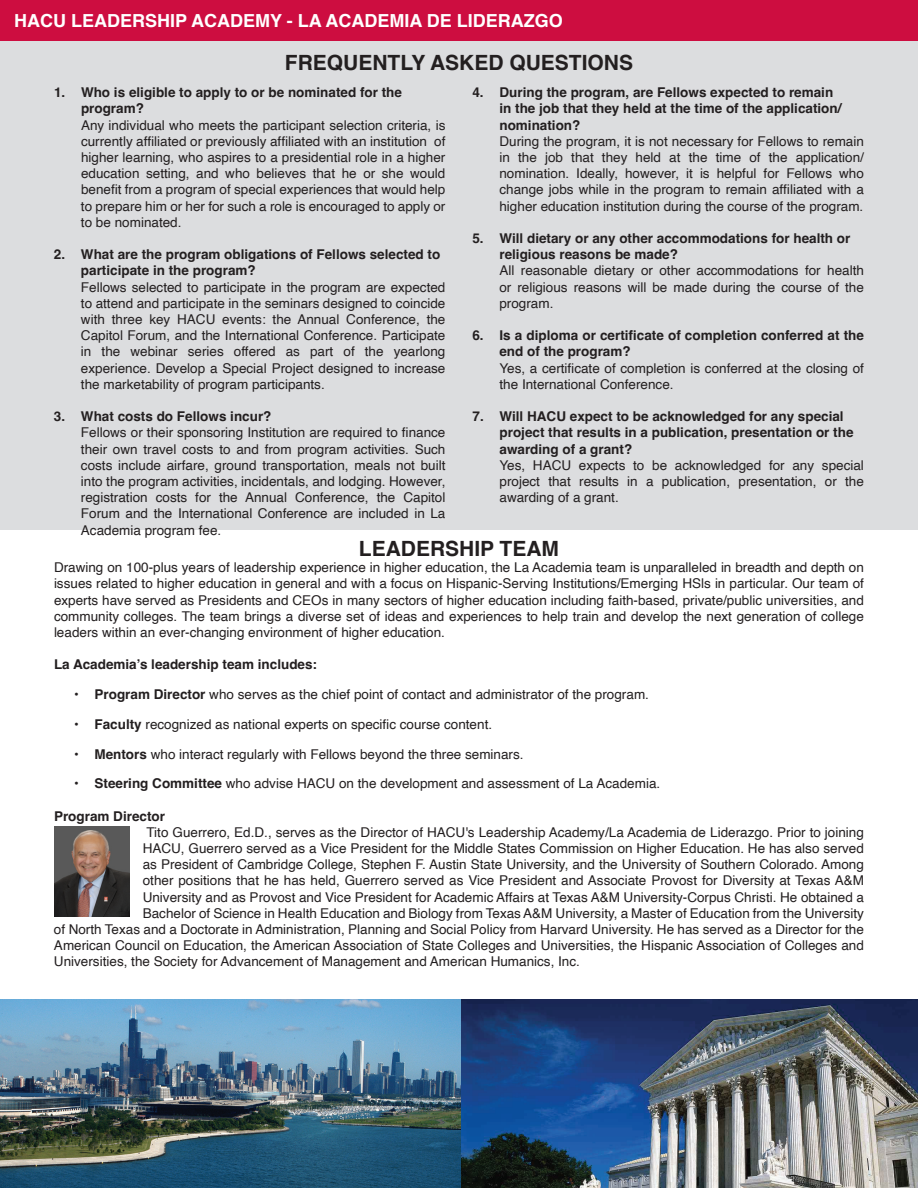
<style>
.page{position:relative;width:918px;height:1188px;background:#fff}
.page>*{position:absolute;margin:0;border:0;box-sizing:border-box;transform-origin:0 0}
.t1{font:700 21px "Helvetica";color:#231f20}
.t2{font:700 18px "Helvetica";color:#fff}
.t3{font:13.5px/16.2px "Helvetica";color:#231f20;text-align:justify}
.t4{font:700 13.5px/16.2px "Helvetica";color:#231f20}
.s1{font-weight:700}
</style>
<div class="page">
<div style="left:0;top:40px;width:918px;height:490px;background:#dcdddf"></div>
<div style="left:0;top:0;width:918px;height:40px;background:#cd0d40"></div>
<img style="left:54px;top:826px;width:75px;height:90px">
<img style="left:0;top:999px;width:918px;height:189px">
<h2 class="t2" style="left:14px;top:10px;width:550px">HACU LEADERSHIP ACADEMY - LA ACADEMIA DE LIDERAZGO</h2>
<h1 class="t1" style="left:285px;top:50px;width:350px">FREQUENTLY ASKED QUESTIONS</h1>
<p class="t4" style="left:81px;top:86px;width:323px;text-indent:-27px">1. Who is eligible to apply to or be nominated for the program?</p>
<p class="t3" style="left:81px;top:117px;width:366px">Any individual who meets the participant selection criteria, is currently affiliated or previously affiliated with an institution of higher learning, who aspires to a presidential role in a higher education setting, and who believes that he or she would benefit from a program of special experiences that would help to prepare him or her for such a role is encouraged to apply or to be nominated.</p>
<p class="t4" style="left:81px;top:248px;width:361px;text-indent:-27px">2. What are the program obligations of Fellows selected to participate in the program?</p>
<p class="t3" style="left:81px;top:279px;width:366px">Fellows selected to participate in the program are expected to attend and participate in the seminars designed to coincide with three key HACU events: the Annual Conference, the Capitol Forum, and the International Conference. Participate in the webinar series offered as part of the yearlong experience. Develop a Special Project designed to increase the marketability of program participants.</p>
<p class="t4" style="left:54px;top:410px;width:219px">3. What costs do Fellows incur?</p>
<p class="t3" style="left:81px;top:425px;width:366px">Fellows or their sponsoring Institution are required to finance their own travel costs to and from program activities. Such costs include airfare, ground transportation, meals not built into the program activities, incidentals, and lodging. However, registration costs for the Annual Conference, the Capitol Forum and the International Conference are included in La Academia program fee.</p>
<p class="t4" style="left:499px;top:86px;width:344px;text-indent:-27px">4. During the program, are Fellows expected to remain in the job that they held at the time of the application/ nomination?</p>
<p class="t3" style="left:499px;top:133px;width:366px">During the program, it is not necessary for Fellows to remain in the job that they held at the time of the application/ nomination. Ideally, however, it is helpful for Fellows who change jobs while in the program to remain affiliated with a higher education institution during the course of the program.</p>
<p class="t4" style="left:499px;top:232px;width:352px;text-indent:-27px">5. Will dietary or any other accommodations for health or religious reasons be made?</p>
<p class="t3" style="left:499px;top:263px;width:366px">All reasonable dietary or other accommodations for health or religious reasons will be made during the course of the program.</p>
<p class="t4" style="left:499px;top:329px;width:366px;text-indent:-27px">6. Is a diploma or certificate of completion conferred at the end of the program?</p>
<p class="t3" style="left:499px;top:360px;width:366px">Yes, a certificate of completion is conferred at the closing of the International Conference.</p>
<p class="t4" style="left:500px;top:410px;width:356px;text-indent:-27px">7. Will HACU expect to be acknowledged for any special project that results in a publication, presentation or the awarding of a grant?</p>
<p class="t3" style="left:500px;top:457px;width:366px">Yes, HACU expects to be acknowledged for any special project that results in a publication, presentation, or the awarding of a grant.</p>
<h1 class="t1" style="left:359px;top:536px;width:202px">LEADERSHIP TEAM</h1>
<p class="t3" style="left:54px;top:560px;width:812px">Drawing on 100-plus years of leadership experience in higher education, the La Academia team is unparalleled in breadth and depth on issues related to higher education in general and with a focus on Hispanic-Serving Institutions/Emerging HSls in particular. Our team of experts have served as Presidents and CEOs in many sectors of higher education including faith-based, private/public universities, and community colleges. The team brings a diverse set of ideas and experiences to help train and develop the next generation of college leaders within an ever-changing environment of higher education.</p>
<p class="t4" style="left:54px;top:658px;width:265px">La Academia’s leadership team includes:</p>
<p class="t3" style="left:74px;top:687px;width:576px"><span class="s1">• Program Director</span> who serves as the chief point of contact and administrator of the program.</p>
<p class="t3" style="left:74px;top:716px;width:419px"><span class="s1">• Faculty</span> recognized as national experts on specific course content.</p>
<p class="t3" style="left:74px;top:746px;width:451px"><span class="s1">• Mentors</span> who interact regularly with Fellows beyond the three seminars.</p>
<p class="t3" style="left:74px;top:776px;width:588px"><span class="s1">• Steering Committee</span> who advise HACU on the development and assessment of La Academia.</p>
<p class="t4" style="left:54px;top:809px;width:113px">Program Director</p>
<p class="t3" style="left:147px;top:824px;width:719px">Tito Guerrero, Ed.D., serves as the Director of HACU's Leadership Academy/La Academia de Liderazgo. Prior to joining</p>
<p class="t3" style="left:143px;top:841px;width:723px">HACU, Guerrero served as a Vice President for the Middle States Commission on Higher Education. He has also served</p>
<p class="t3" style="left:143px;top:857px;width:723px">as President of Cambridge College, Stephen F. Austin State University, and the University of Southern Colorado. Among</p>
<p class="t3" style="left:143px;top:873px;width:723px">other positions that he has held, Guerrero served as Vice President and Associate Provost for Diversity at Texas A&amp;M</p>
<p class="t3" style="left:143px;top:889px;width:723px">University and as Provost and Vice President for Academic Affairs at Texas A&amp;M University-Corpus Christi. He obtained a</p>
<p class="t3" style="left:143px;top:905px;width:723px">Bachelor of Science in Health Education and Biology from Texas A&amp;M University, a Master of Education from the University</p>
<p class="t3" style="left:54px;top:922px;width:811px">of North Texas and a Doctorate in Administration, Planning and Social Policy from Harvard University. He has served as a Director for the</p>
<p class="t3" style="left:54px;top:938px;width:811px">American Council on Education, the American Association of State Colleges and Universities, the Hispanic Association of Colleges and</p>
<p class="t3" style="left:54px;top:954px;width:528px">Universities, the Society for Advancement of Management and American Humanics, Inc.</p>
</div>
